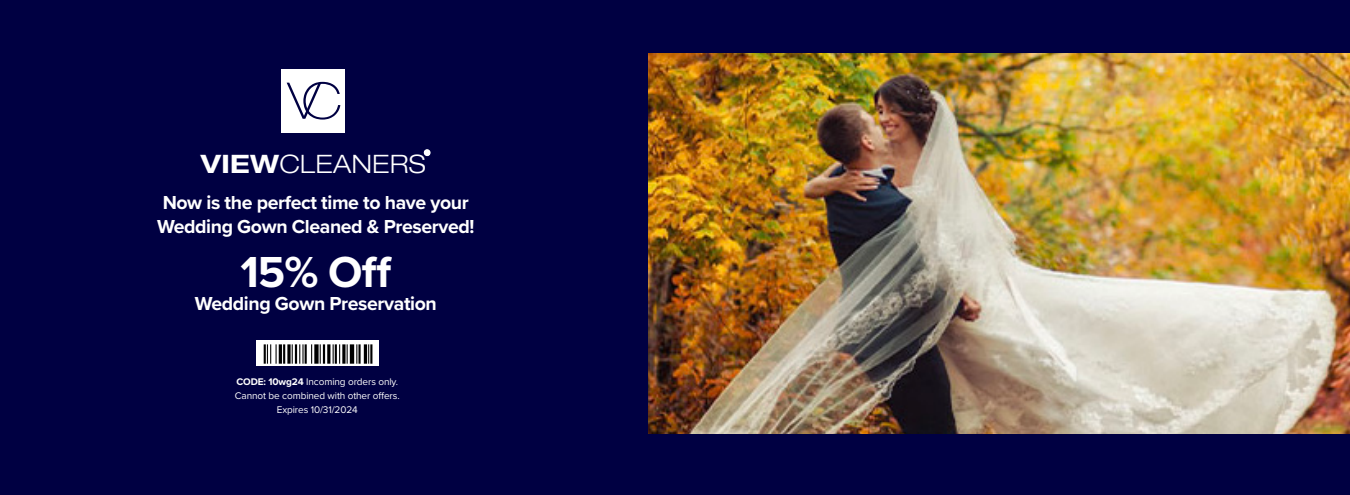
<style>
.page{position:relative;width:1350px;height:495px;background:#000042}
.page>*{position:absolute;margin:0;border:0;box-sizing:border-box;transform-origin:0 0}
.t1{font:100 expanded 50.55px "Helvetica 33";color:#000042}
.t2{font:700 45px "Proxima Nova";color:#fff}
.t3{font:300 expanded 25.35px "Helvetica 43";letter-spacing:.01em;color:#fff}
.t4{font:700 19.5px/23.4px "Proxima Nova";letter-spacing:-.02em;color:#fff}
.t5{font:10.05px/14px "Proxima Nova";letter-spacing:-.01em;color:#fff;text-align:center}
.t6{font:700 expanded 7.65px "Helvetica 73";color:#fff}
.s1{font-family:"Helvetica 73";font-weight:700}
.s2{font-weight:700}
</style>
<div class="page">
<div style="left:282px;top:69px;width:63px;height:63px;background:#fff"></div>
<svg style="left:424px;top:150px;width:6px;height:6px"></svg>
<img style="left:257px;top:341px;width:121px;height:24px">
<img style="left:648px;top:54px;width:702px;height:380px">
<p class="t1" style="left:287px;top:71px;width:57px">VC</p>
<p class="t3" style="left:201px;top:149px;width:226px"><span class="s1">VIEW</span>CLEANERS</p>
<p class="t6" style="left:424px;top:148px;width:8px">®</p>
<p class="t4" style="left:157px;top:191px;width:319px">Now is the perfect time to have your<br>Wedding Gown Cleaned &amp; Preserved!</p>
<p class="t2" style="left:240px;top:238px;width:153px">15% Off</p>
<p class="t4" style="left:195px;top:291px;width:244px">Wedding Gown Preservation</p>
<p class="t5" style="left:236px;top:374px;width:163px"><span class="s2">CODE: 10wg24</span> Incoming orders only.</p>
<p class="t5" style="left:235px;top:388px;width:166px">Cannot be combined with other offers.<br>Expires 10/31/2024</p>
</div>
